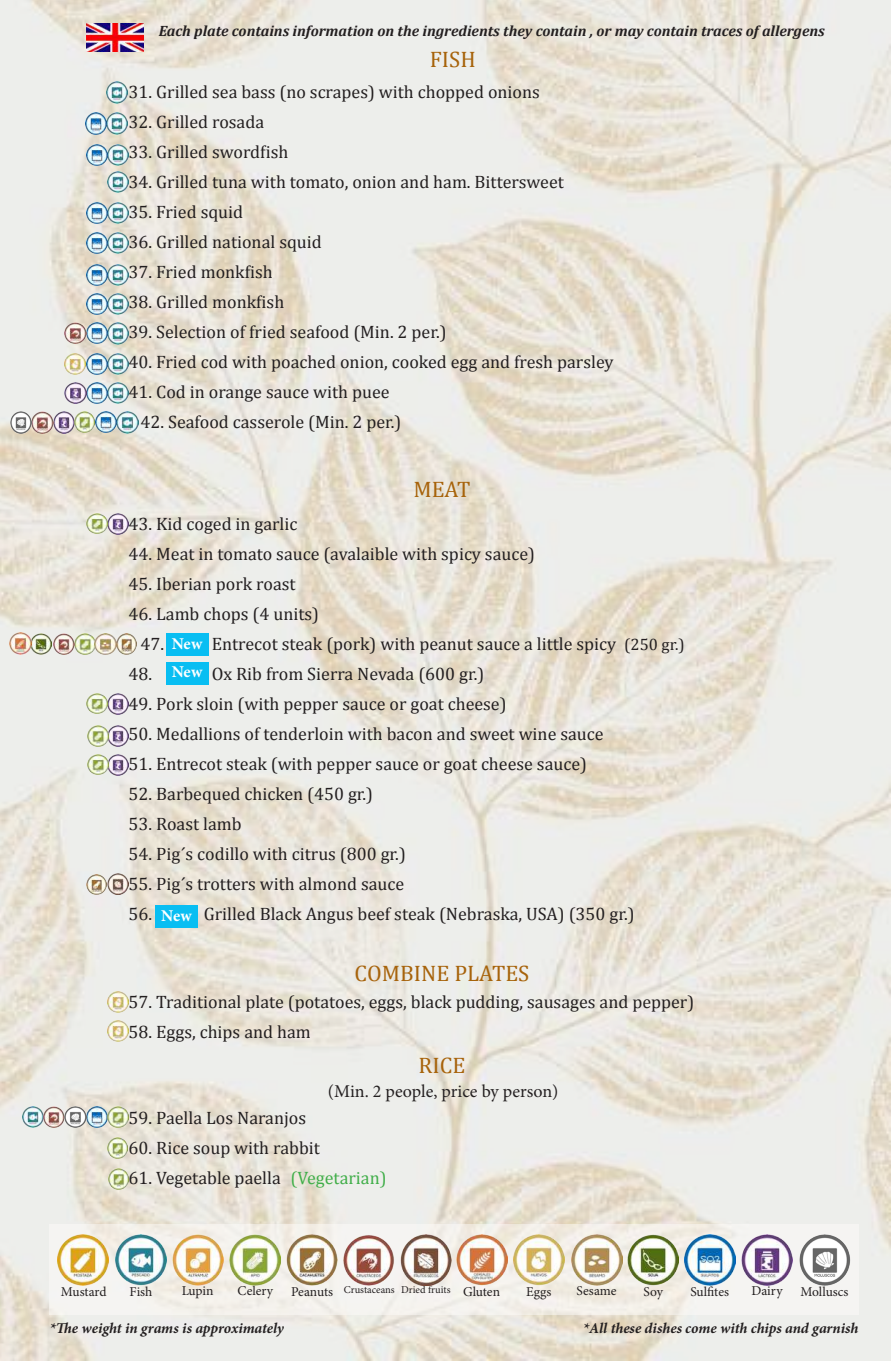
<style>
.page{position:relative;width:893px;height:1361px;background:#fff}
.page>*{position:absolute;margin:0;border:0;box-sizing:border-box;transform-origin:0 0}
.t1{font:22.5px "Cambria Math";color:#a7630b}
.t2{font:18px/30px "Cambria";color:#231f20}
.t3{font:18px "Minion Pro";color:#231f20}
.t4{font:700 16.5px "Minion Pro";letter-spacing:-.005em;color:#fff}
.t5{font:italic 700 15px "Cambria";color:#231f20}
.t6{font:italic 700 15px "Minion Pro";letter-spacing:-.005em;color:#231f20}
.t7{font:13.5px "Minion Pro";color:#231f20}
.t8{font:10.5px "Minion Pro";color:#231f20}
.s1{font-family:"Minion Pro";font-weight:700;font-size:16.5px;color:#fff}
.s2{font-size:16.5px}
.s3{color:#40ae49}
.s4{font-size:13.5px}
</style>
<div class="page">
<img style="left:0;top:0;width:891px;height:1361px">
<img style="left:86px;top:23px;width:57px;height:28px">
<img style="left:106px;top:82px;width:22px;height:21px">
<img style="left:85px;top:113px;width:43px;height:21px">
<img style="left:86px;top:144px;width:43px;height:21px">
<img style="left:86px;top:202px;width:43px;height:21px">
<img style="left:86px;top:233px;width:43px;height:21px">
<img style="left:86px;top:264px;width:43px;height:21px">
<img style="left:86px;top:293px;width:43px;height:22px">
<img style="left:65px;top:323px;width:64px;height:21px">
<img style="left:65px;top:353px;width:64px;height:22px">
<img style="left:65px;top:382px;width:64px;height:21px">
<img style="left:11px;top:412px;width:127px;height:21px">
<img style="left:107px;top:171px;width:22px;height:22px">
<img style="left:87px;top:513px;width:42px;height:22px">
<img style="left:87px;top:693px;width:42px;height:22px">
<img style="left:88px;top:725px;width:41px;height:22px">
<img style="left:88px;top:754px;width:41px;height:22px">
<img style="left:87px;top:873px;width:42px;height:22px">
<img style="left:107px;top:991px;width:21px;height:21px">
<img style="left:107px;top:1020px;width:21px;height:21px">
<img style="left:22px;top:1106px;width:106px;height:21px">
<img style="left:107px;top:1137px;width:21px;height:21px">
<img style="left:108px;top:1168px;width:21px;height:21px">
<svg style="left:50px;top:1224px;width:809px;height:90px;fill:#f5f3ee"></svg>
<img style="left:173px;top:1234px;width:51px;height:51px">
<img style="left:230px;top:1234px;width:51px;height:51px">
<img style="left:287px;top:1234px;width:51px;height:52px">
<img style="left:344px;top:1234px;width:51px;height:52px">
<img style="left:400px;top:1234px;width:51px;height:51px">
<img style="left:456px;top:1234px;width:51px;height:51px">
<img style="left:513px;top:1234px;width:51px;height:51px">
<img style="left:799px;top:1234px;width:51px;height:51px">
<img style="left:57px;top:1234px;width:51px;height:52px">
<img style="left:115px;top:1234px;width:51px;height:52px">
<img style="left:571px;top:1234px;width:51px;height:51px">
<img style="left:628px;top:1234px;width:51px;height:51px">
<img style="left:684px;top:1234px;width:51px;height:51px">
<img style="left:742px;top:1234px;width:51px;height:52px">
<img style="left:10px;top:633px;width:127px;height:22px">
<div style="left:166px;top:634px;width:42px;height:22px;background:#09bef2"></div>
<div style="left:155px;top:905px;width:43px;height:23px;background:#09bef2"></div>
<div style="left:166px;top:662px;width:42px;height:22px;background:#09bef2"></div>
<p class="t5" style="left:159px;top:21px;width:668px">Each plate contains information on the ingredients they contain , or may contain traces of allergens</p>
<p class="t1" style="left:430px;top:46px;width:47px">FISH</p>
<p class="t2" style="left:129px;top:77px;width:413px">31. Grilled sea bass (no scrapes) with chopped onions</p>
<p class="t2" style="left:129px;top:107px;width:137px">32. Grilled rosada</p>
<p class="t2" style="left:129px;top:137px;width:161px">33. Grilled swordfish</p>
<p class="t2" style="left:129px;top:167px;width:437px">34. Grilled tuna with tomato, onion and ham. Bittersweet</p>
<p class="t2" style="left:129px;top:197px;width:116px">35. Fried squid</p>
<p class="t2" style="left:129px;top:227px;width:195px">36. Grilled national squid</p>
<p class="t2" style="left:129px;top:257px;width:146px">37. Fried monkfish</p>
<p class="t2" style="left:129px;top:287px;width:157px">38. Grilled monkfish</p>
<p class="t2" style="left:129px;top:317px;width:319px">39. Selection of fried seafood (Min. 2 per.)</p>
<p class="t2" style="left:129px;top:347px;width:487px">40. Fried cod with poached onion, cooked egg and fresh parsley</p>
<p class="t2" style="left:129px;top:377px;width:262px">41. Cod in orange sauce with puee</p>
<p class="t2" style="left:141px;top:407px;width:262px">42. Seafood casserole (Min. 2 per.)</p>
<p class="t1" style="left:413px;top:476px;width:59px">MEAT</p>
<p class="t2" style="left:129px;top:509px;width:170px">43. Kid coged in garlic</p>
<p class="t2" style="left:129px;top:539px;width:408px">44. Meat in tomato sauce (avalaible with spicy sauce)</p>
<p class="t2" style="left:129px;top:569px;width:168px">45. Iberian pork roast</p>
<p class="t2" style="left:129px;top:599px;width:192px">46. Lamb chops (4 units)</p>
<p class="t2" style="left:141px;top:629px;width:63px">47. <span class="s1">New</span></p>
<p class="t2" style="left:212px;top:629px;width:474px">Entrecot steak (pork) with peanut sauce a little spicy <span class="s2">(250 gr.)</span></p>
<p class="t2" style="left:129px;top:659px;width:25px">48.</p>
<p class="t2" style="left:212px;top:659px;width:274px">Ox Rib from Sierra Nevada (600 gr.)</p>
<p class="t2" style="left:129px;top:689px;width:379px">49. Pork sloin (with pepper sauce or goat cheese)</p>
<p class="t2" style="left:129px;top:719px;width:476px">50. Medallions of tenderloin with bacon and sweet wine sauce</p>
<p class="t2" style="left:129px;top:749px;width:460px">51. Entrecot steak (with pepper sauce or goat cheese sauce)</p>
<p class="t2" style="left:129px;top:779px;width:246px">52. Barbequed chicken (450 gr.)</p>
<p class="t2" style="left:129px;top:809px;width:115px">53. Roast lamb</p>
<p class="t2" style="left:129px;top:839px;width:279px">54. Pig´s codillo with citrus (800 gr.)</p>
<p class="t2" style="left:129px;top:869px;width:277px">55. Pig´s trotters with almond sauce<br>56.</p>
<p class="t4" style="left:172px;top:660px;width:32px">New</p>
<p class="t2" style="left:204px;top:899px;width:432px">Grilled Black Angus beef steak (Nebraska, USA) (350 gr.)</p>
<p class="t4" style="left:161px;top:903px;width:32px">New</p>
<p class="t1" style="left:355px;top:960px;width:176px">COMBINE PLATES</p>
<p class="t2" style="left:129px;top:986px;width:567px">57. Traditional plate (potatoes, eggs, black pudding, sausages and pepper)</p>
<p class="t2" style="left:129px;top:1016px;width:184px">58. Eggs, chips and ham</p>
<p class="t1" style="left:419px;top:1052px;width:48px">RICE</p>
<p class="t3" style="left:328px;top:1078px;width:232px">(Min. 2 people, price by person)</p>
<p class="t2" style="left:129px;top:1103px;width:179px">59. Paella Los Naranjos</p>
<p class="t2" style="left:129px;top:1133px;width:193px">60. Rice soup with rabbit</p>
<p class="t2" style="left:129px;top:1163px;width:259px">61. Vegetable paella <span class="s3">(Vegetarian)</span></p>
<p class="t7" style="left:61px;top:1282px;width:47px">Mustard</p>
<p class="t7" style="left:130px;top:1282px;width:24px">Fish</p>
<p class="t7" style="left:182px;top:1282px;width:33px">Lupin</p>
<p class="t7" style="left:238px;top:1282px;width:37px">Celery</p>
<p class="t8" style="left:291px;top:1283px;width:210px"><span class="s4">Peanuts</span> Crustaceans Dried fruits <span class="s4">Gluten</span></p>
<p class="t7" style="left:526px;top:1282px;width:27px">Eggs</p>
<p class="t7" style="left:577px;top:1282px;width:41px">Sesame</p>
<p class="t7" style="left:644px;top:1282px;width:21px">Soy</p>
<p class="t7" style="left:690px;top:1282px;width:40px">Sulfites</p>
<p class="t7" style="left:751px;top:1282px;width:33px">Dairy</p>
<p class="t7" style="left:800px;top:1282px;width:50px">Molluscs</p>
<p class="t6" style="left:50px;top:1317px;width:236px">*The weight in grams is approximately</p>
<p class="t6" style="left:583px;top:1317px;width:277px">*All these dishes come with chips and garnish</p>
</div>
